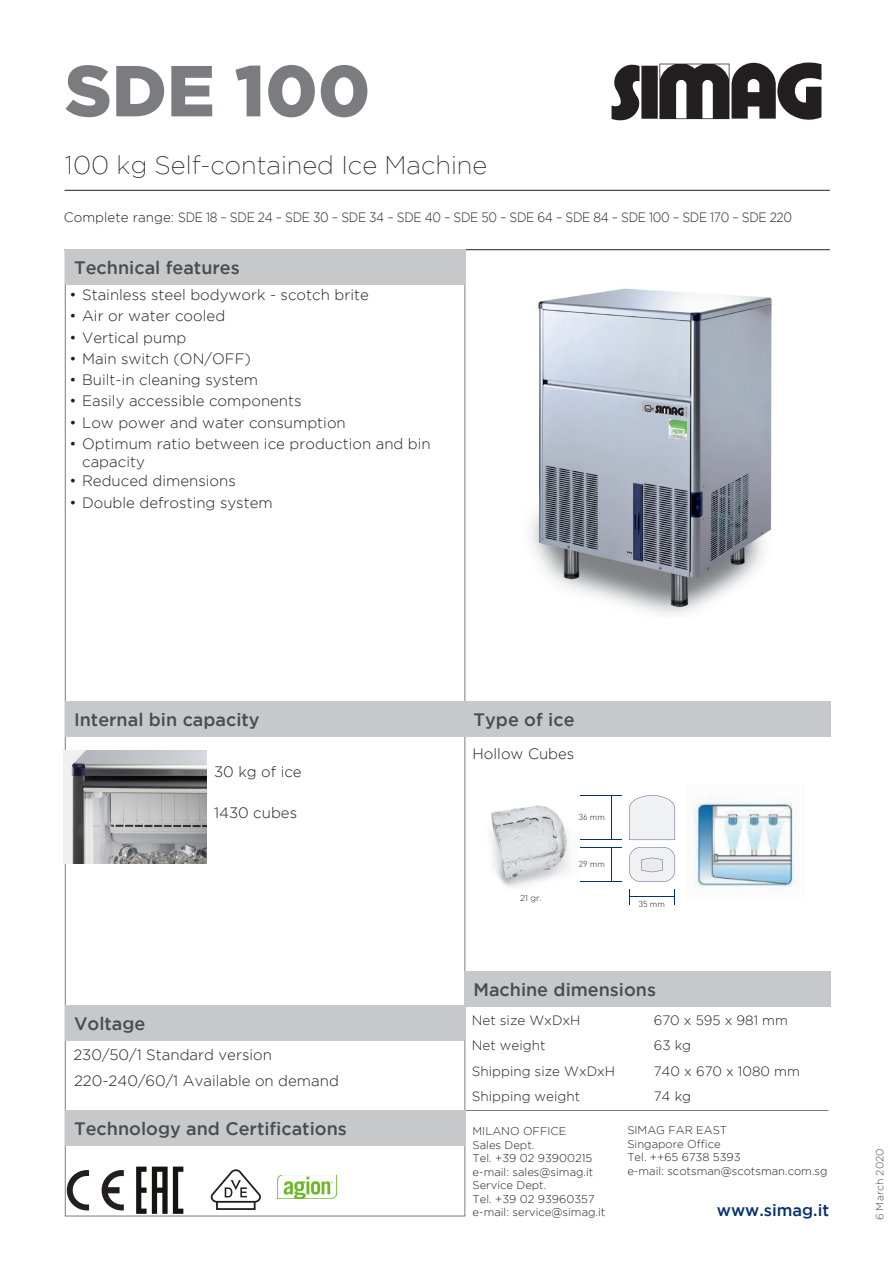
<style>
.page{position:relative;width:893px;height:1263px;background:#fff}
.page>*{position:absolute;margin:0;border:0;box-sizing:border-box;transform-origin:0 0}
.t1{font:900 72px "Gotham";color:#7a7c7f}
.t2{font:200 25.5px "Gotham";color:#231f20}
.t3{font:500 18px "Gotham";color:#4b4c4d}
.t4{font:500 16.5px "Gotham";color:#07316e}
.t5{font:300 15px/18px "Gotham";color:#231f20}
.t6{font:300 13.5px "Gotham";color:#231f20}
.t7{font:300 13.5px "Gotham";letter-spacing:-.025em;color:#231f20}
.t8{font:300 11.25px/13.5px "Gotham";color:#231f20}
.t9{font:300 10.5px "Gotham";color:#4b4c4d}
.t10{font:300 8.7px "DIN";color:#231f20}
.t11{font:300 8.7px "Gotham";color:#231f20}
</style>
<div class="page">
<svg style="left:612px;top:63px;width:209px;height:57px"></svg>
<hr style="left:65px;top:249px;width:765px;height:1px;background:#231f20">
<hr style="left:464px;top:1110px;width:364px;height:1px;background:#7a7c7f">
<hr style="left:65px;top:190px;width:765px;height:1px;background:#231f20">
<div style="left:66px;top:702px;width:400px;height:35px;background:#c7c8ca"></div>
<img style="left:64px;top:750px;width:142px;height:113px">
<svg style="left:102px;top:1170px;width:22px;height:40px"></svg>
<svg style="left:67px;top:1170px;width:22px;height:40px"></svg>
<svg style="left:136px;top:1166px;width:47px;height:48px"></svg>
<svg style="left:211px;top:1169px;width:50px;height:41px"></svg>
<img style="left:277px;top:1175px;width:59px;height:23px">
<img style="left:531px;top:288px;width:241px;height:326px">
<img style="left:491px;top:805px;width:79px;height:82px">
<img style="left:694px;top:797px;width:105px;height:90px">
<svg style="left:629px;top:795px;width:46px;height:45px"></svg>
<svg style="left:629px;top:847px;width:46px;height:35px"></svg>
<hr style="left:580px;top:795px;width:41px;height:1px;background:#07316d">
<hr style="left:580px;top:839px;width:41px;height:1px;background:#07316d">
<hr style="left:580px;top:847px;width:41px;height:1px;background:#07316d">
<hr style="left:580px;top:881px;width:41px;height:1px;background:#07316d">
<hr style="left:629px;top:896px;width:46px;height:1px;background:#07316d">
<hr style="left:611px;top:795px;width:1px;height:45px;background:#07316d">
<svg style="left:629px;top:889px;width:1px;height:15px"></svg>
<svg style="left:674px;top:890px;width:1px;height:15px"></svg>
<hr style="left:611px;top:847px;width:1px;height:35px;background:#07316d">
<div style="left:66px;top:249px;width:400px;height:36px;background:#c7c8ca"></div>
<div style="left:66px;top:1110px;width:400px;height:36px;background:#c7c8ca"></div>
<div style="left:465px;top:971px;width:366px;height:36px;background:#c7c8ca"></div>
<div style="left:465px;top:702px;width:366px;height:35px;background:#c7c8ca"></div>
<div style="left:66px;top:1005px;width:400px;height:36px;background:#c7c8ca"></div>
<p class="t1" style="left:65px;top:49px;width:307px">SDE 100</p>
<p class="t2" style="left:65px;top:151px;width:424px">100 kg Self-contained Ice Machine</p>
<p class="t7" style="left:64px;top:209px;width:730px">Complete range: SDE 18 – SDE 24 – SDE 30 – SDE 34 – SDE 40 – SDE 50 – SDE 64 – SDE 84 – SDE 100 – SDE 170 – SDE 220</p>
<p class="t3" style="left:74px;top:257px;width:167px">Technical features</p>
<p class="t5" style="left:69px;top:286px;width:301px">• Stainless steel bodywork - scotch brite</p>
<p class="t5" style="left:69px;top:307px;width:157px">• Air or water cooled</p>
<p class="t5" style="left:69px;top:328px;width:119px">• Vertical pump</p>
<p class="t5" style="left:69px;top:349px;width:183px">• Main switch (ON/OFF)</p>
<p class="t5" style="left:69px;top:371px;width:190px">• Built-in cleaning system</p>
<p class="t5" style="left:69px;top:392px;width:234px">• Easily accessible components</p>
<p class="t5" style="left:69px;top:413px;width:278px">• Low power and water consumption</p>
<p class="t5" style="left:82px;top:434px;width:350px;text-indent:-13px">• Optimum ratio between ice production and bin capacity</p>
<p class="t5" style="left:69px;top:472px;width:168px">• Reduced dimensions</p>
<p class="t5" style="left:69px;top:493px;width:205px">• Double defrosting system</p>
<p class="t3" style="left:74px;top:709px;width:187px">Internal bin capacity</p>
<p class="t5" style="left:214px;top:762px;width:89px">30 kg of ice</p>
<p class="t5" style="left:214px;top:804px;width:85px">1430 cubes</p>
<p class="t3" style="left:74px;top:1013px;width:73px">Voltage</p>
<p class="t5" style="left:73px;top:1045px;width:200px">230/50/1 Standard version</p>
<p class="t5" style="left:74px;top:1072px;width:266px">220-240/60/1 Available on demand</p>
<p class="t3" style="left:74px;top:1118px;width:274px">Technology and Certifications</p>
<p class="t3" style="left:474px;top:709px;width:103px">Type of ice</p>
<p class="t5" style="left:472px;top:745px;width:103px">Hollow Cubes</p>
<p class="t10" style="left:579px;top:811px;width:28px">36 mm</p>
<p class="t11" style="left:520px;top:893px;width:23px">21 gr.</p>
<p class="t10" style="left:579px;top:858px;width:28px">29 mm</p>
<p class="t10" style="left:639px;top:899px;width:28px">35 mm</p>
<p class="t3" style="left:473px;top:979px;width:184px">Machine dimensions</p>
<p class="t6" style="left:472px;top:1012px;width:110px">Net size WxDxH</p>
<p class="t6" style="left:654px;top:1012px;width:136px">670 x 595 x 981 mm</p>
<p class="t6" style="left:472px;top:1038px;width:75px">Net weight</p>
<p class="t6" style="left:654px;top:1038px;width:39px">63 kg</p>
<p class="t6" style="left:472px;top:1063px;width:145px">Shipping size WxDxH</p>
<p class="t6" style="left:654px;top:1063px;width:148px">740 x 670 x 1080 mm</p>
<p class="t6" style="left:472px;top:1089px;width:110px">Shipping weight</p>
<p class="t6" style="left:654px;top:1089px;width:39px">74 kg</p>
<p class="t8" style="left:472px;top:1124px;width:134px">MILANO OFFICE<br>Sales Dept.<br>Tel. +39 02 93900215 e-mail: sales@simag.it<br>Service Dept.<br>Tel. +39 02 93960357 e-mail: service@simag.it</p>
<p class="t8" style="left:627px;top:1123px;width:202px">SIMAG FAR EAST<br>Singapore Office<br>Tel. ++65 6738 5393<br>e-mail: scotsman@scotsman.com.sg</p>
<p class="t4" style="left:717px;top:1201px;width:114px">www.simag.it</p>
<p class="t9" style="left:874px;top:1220px;width:74px;rotate:-90deg">6 March 2020</p>
</div>
